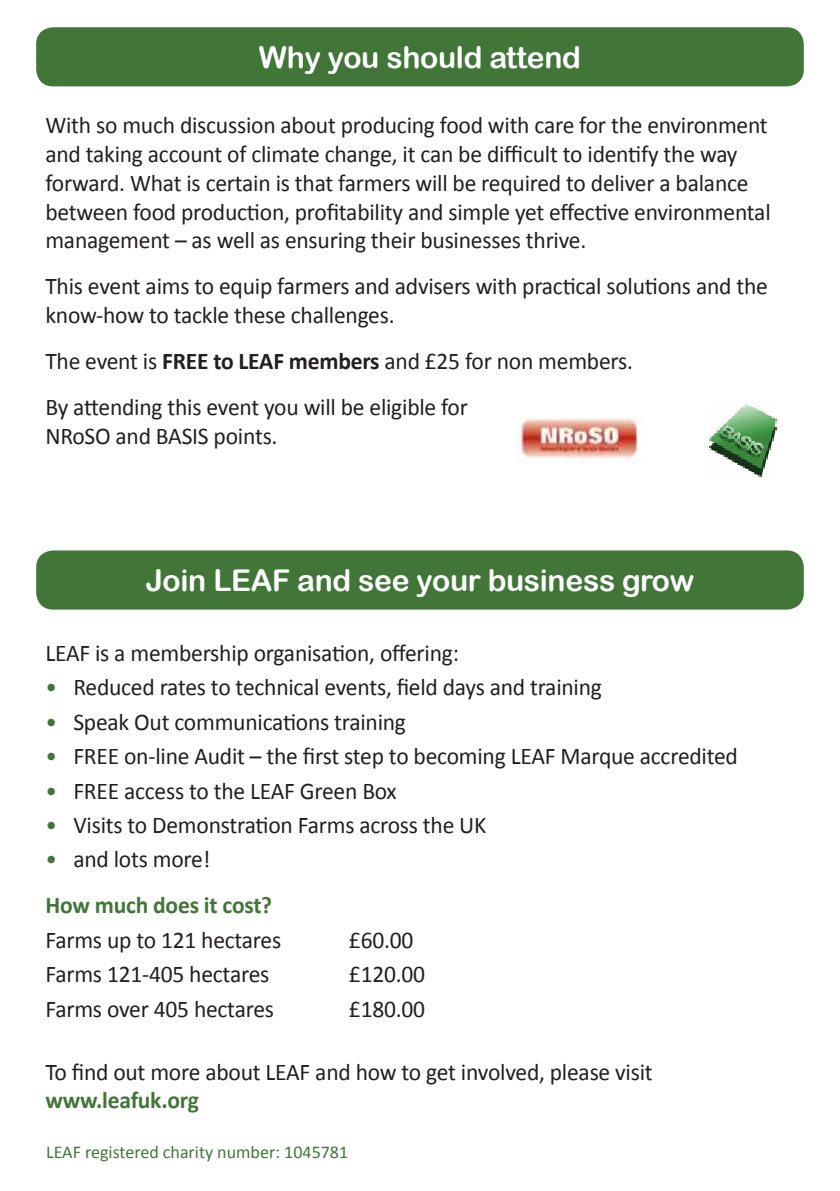
<style>
.page{position:relative;width:840px;height:1191px;background:#fff}
.page>*{position:absolute;margin:0;border:0;box-sizing:border-box;transform-origin:0 0}
.t1{font:30px "Arial Rounded MT Bold";letter-spacing:-.01em;color:#fff}
.t2{font:24px/28.8px "Calibri";letter-spacing:-.01em;color:#231f20}
.t3{font:700 24px/45.8px "Calibri";letter-spacing:-.01em;color:#417638}
.t4{font:18px "Calibri";color:#417638}
.s1{font-weight:700}
.s2{color:#417638}
.s3{font-weight:400}
.s4{font-weight:400;color:#231f20}
</style>
<div class="page">
<div style="left:36px;top:27px;width:767px;height:59px;background:#417638;border-radius:17px"></div>
<img style="left:516px;top:418px;width:122px;height:45px">
<img style="left:709px;top:404px;width:67px;height:72px">
<div style="left:36px;top:550px;width:767px;height:59px;background:#417638;border-radius:17px"></div>
<p class="t1" style="left:259px;top:39px;width:323px">Why you should attend</p>
<p class="t2" style="left:45px;top:110px;width:726px">With so much discussion about producing food with care for the environment and taking account of climate change, it can be difficult to identify the way forward. What is certain is that farmers will be required to deliver a balance between food production, profitability and simple yet effective environmental management – as well as ensuring their businesses thrive.</p>
<p class="t2" style="left:45px;top:271px;width:723px">This event aims to equip farmers and advisers with practical solutions and the know-how to tackle these challenges.</p>
<p class="t2" style="left:45px;top:337px;width:588px;line-height:45.8px">The event is <span class="s1">FREE to LEAF members</span> and £25 for non members.<br>By attending this event you will be eligible for</p>
<p class="t2" style="left:45px;top:420px;width:233px">NRoSO and BASIS points.</p>
<p class="t1" style="left:146px;top:562px;width:549px">Join LEAF and see your business grow</p>
<p class="t2" style="left:45px;top:637px;width:415px">LEAF is a membership organisation, offering:</p>
<p class="t2" style="left:45px;top:671px;width:557px"><span class="s2">•</span> Reduced rates to technical events, field days and training</p>
<p class="t2" style="left:45px;top:706px;width:362px"><span class="s2">•</span> Speak Out communications training</p>
<p class="t2" style="left:45px;top:740px;width:693px"><span class="s2">•</span> FREE on-line Audit – the first step to becoming LEAF Marque accredited</p>
<p class="t2" style="left:45px;top:775px;width:353px"><span class="s2">•</span> FREE access to the LEAF Green Box</p>
<p class="t2" style="left:45px;top:809px;width:442px"><span class="s2">•</span> Visits to Demonstration Farms across the UK</p>
<p class="t3" style="left:45px;top:835px;width:228px"><span class="s3">•</span> <span class="s4">and lots more!<br></span>How much does it cost?</p>
<p class="t2" style="left:45px;top:924px;width:237px">Farms up to 121 hectares</p>
<p class="t2" style="left:349px;top:924px;width:66px">£60.00</p>
<p class="t2" style="left:45px;top:958px;width:225px">Farms 121-405 hectares</p>
<p class="t2" style="left:349px;top:958px;width:78px">£120.00</p>
<p class="t2" style="left:45px;top:993px;width:230px">Farms over 405 hectares</p>
<p class="t2" style="left:349px;top:993px;width:78px">£180.00</p>
<p class="t2" style="left:45px;top:1056px;width:608px">To find out more about LEAF and how to get involved, please visit</p>
<p class="t3" style="left:45px;top:1076px;width:155px">www.leafuk.org</p>
<p class="t4" style="left:46px;top:1140px;width:303px">LEAF registered charity number: 1045781</p>
</div>
